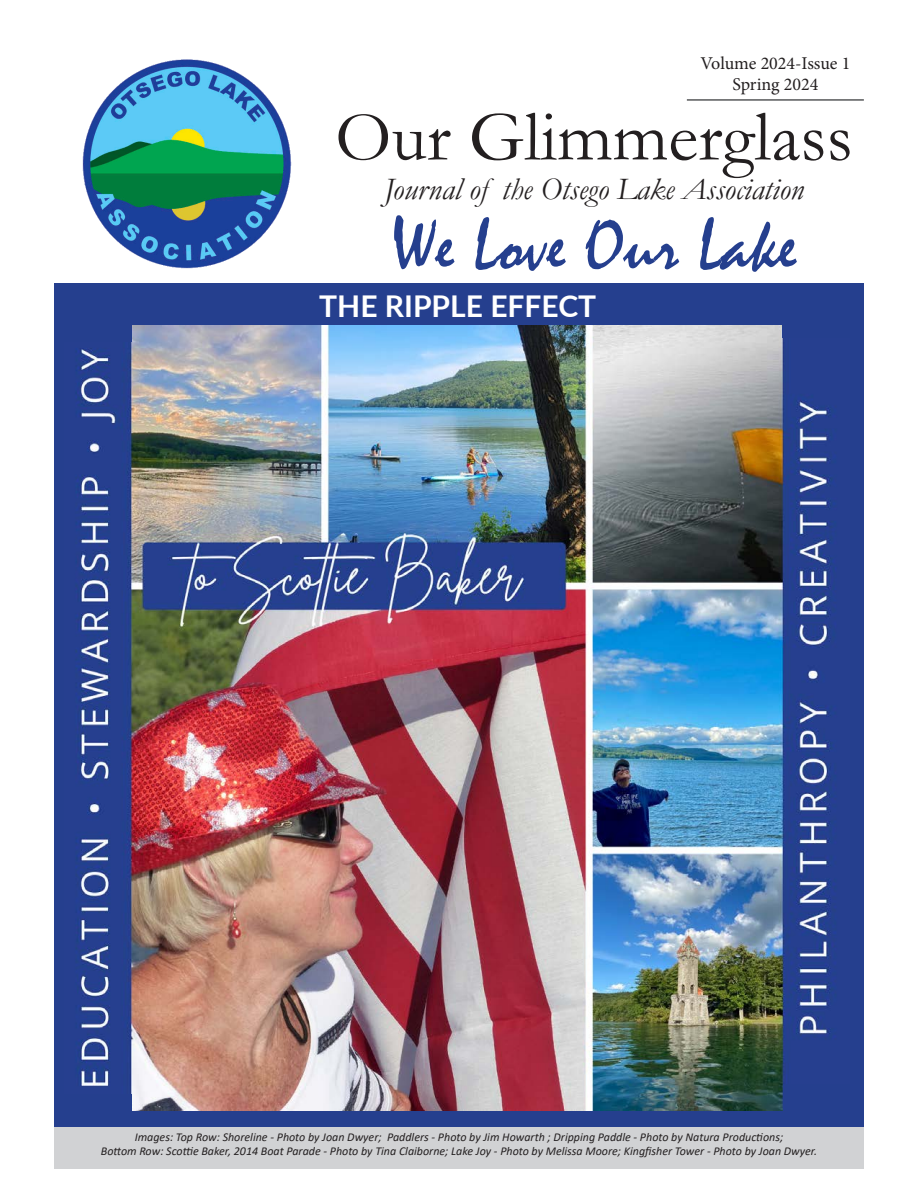
<style>
.page{position:relative;width:918px;height:1188px;background:#fff}
.page>*{position:absolute;margin:0;border:0;box-sizing:border-box;transform-origin:0 0}
.byline{font:75px "Mistral";color:#253f8e}
.t1{font:72px "Garamond";color:#231f20}
.t2{font:italic 45px "Lato";color:#fff}
.t3{font:italic 31.5px "Garamond";color:#231f20}
.t4{font:700 30px "Lato";color:#fff}
.header_master_pages{font:18px/21.6px "Minion Pro";color:#231f20;text-align:center}
.t5{font:italic 12px/14.4px "Calibri";color:#231f20;text-align:center}
</style>
<div class="page">
<hr style="left:687px;top:99px;width:177px;height:2px;background:#57585a">
<img style="left:82px;top:60px;width:209px;height:208px">
<div style="left:54px;top:1126px;width:810px;height:43px;background:#d1d2d4"></div>
<div style="left:54px;top:284px;width:810px;height:842px;background:#253f8e"></div>
<img style="left:75px;top:326px;width:761px;height:784px">
<div style="left:58px;top:309px;width:74px;height:33px;background:#253f8e"></div>
<div style="left:783px;top:318px;width:73px;height:20px;background:#253f8e"></div>
<div style="left:783px;top:1084px;width:75px;height:33px;background:#253f8e"></div>
<div style="left:60px;top:1094px;width:72px;height:32px;background:#253f8e"></div>
<p class="header_master_pages" style="left:700px;top:52px;width:151px">Volume 2024-Issue 1<br>Spring 2024</p>
<p class="t1" style="left:335px;top:89px;width:519px">Our Glimmerglass</p>
<p class="t3" style="left:384px;top:167px;width:421px">Journal of the Otsego Lake Association</p>
<p class="byline" style="left:391px;top:200px;width:407px">We Love Our Lake</p>
<p class="t4" style="left:319px;top:284px;width:278px">THE RIPPLE EFFECT</p>
<p class="t2" style="left:290px;top:287px;width:355px">TheRippleEffect</p>
<p class="t5" style="left:101px;top:1129px;width:718px">Images: Top Row: Shoreline - Photo by Joan Dwyer; Paddlers - Photo by Jim Howarth ; Dripping Paddle - Photo by Natura Productions;<br>Bottom Row: Scottie Baker, 2014 Boat Parade - Photo by Tina Claiborne; Lake Joy - Photo by Melissa Moore; Kingfisher Tower - Photo by Joan Dwyer.</p>
</div>
